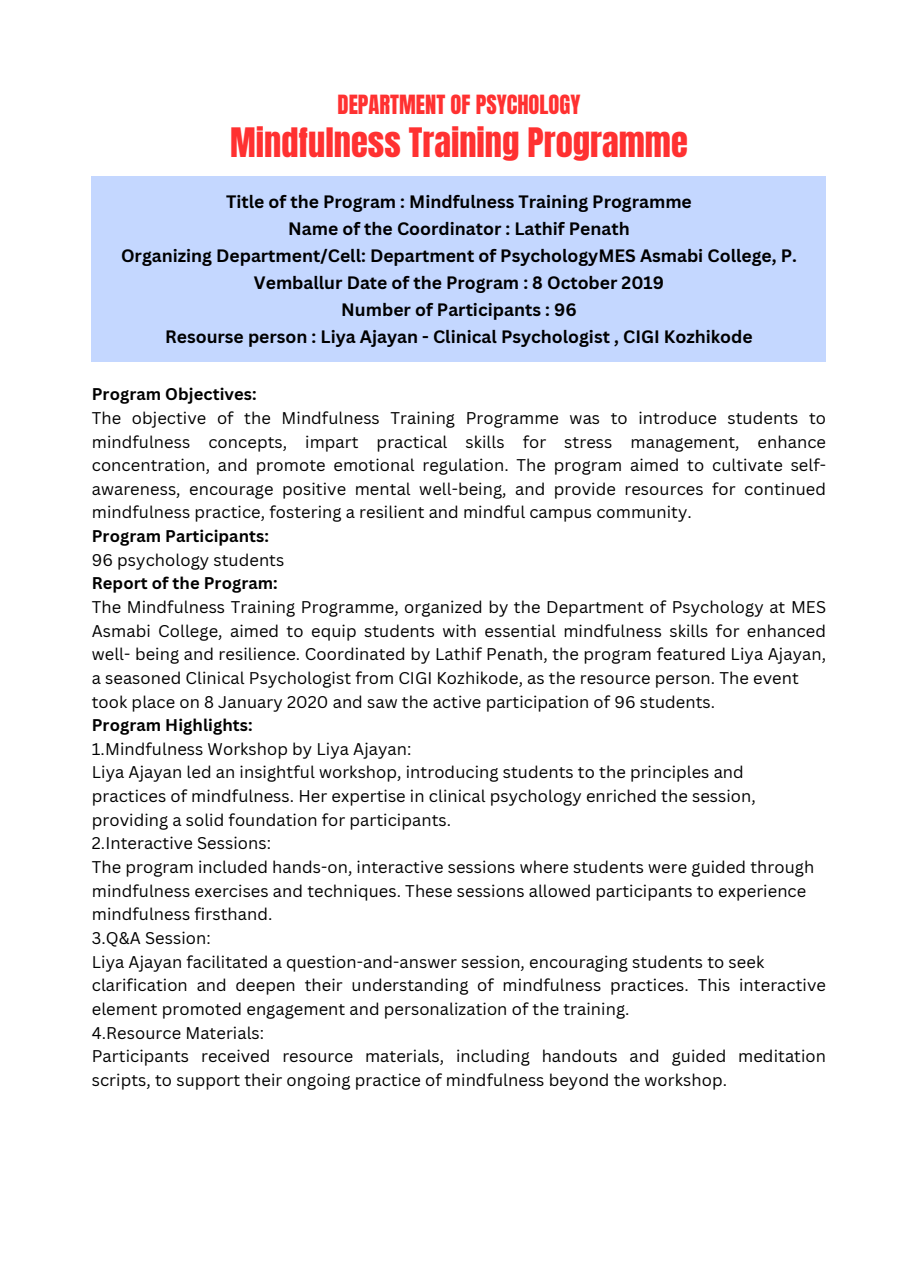
<style>
.page{position:relative;width:918px;height:1263px;background:#fff}
.page>*{position:absolute;margin:0;border:0;box-sizing:border-box;transform-origin:0 0}
.t1{font:34.5px "Anton";color:#ff3131}
.t2{font:22.5px "Anton";color:#ff3131}
.t3{font:700 17.55px/27px "Canva Sans";color:#000;text-align:center}
.t4{font:16.5px/23.7px "Canva Sans";letter-spacing:.005em;color:#000;text-align:justify}
.t5{font:700 16.5px "Canva Sans";letter-spacing:.005em;color:#000}
</style>
<div class="page">
<div style="left:92px;top:177px;width:734px;height:185px;background:#c4d7ff"></div>
<h2 class="t2" style="left:338px;top:89px;width:244px">DEPARTMENT OF PSYCHOLOGY</h2>
<h1 class="t1" style="left:230px;top:118px;width:459px">Mindfulness Training Programme</h1>
<p class="t3" style="left:121px;top:188px;width:677px">Title of the Program : Mindfulness Training Programme<br>Name of the Coordinator : Lathif Penath<br>Organizing Department/Cell: Department of PsychologyMES Asmabi College, P.<br>Vemballur Date of the Program : 8 October 2019<br>Number of Participants : 96<br>Resourse person : Liya Ajayan - Clinical Psychologist , CIGI Kozhikode</p>
<h2 class="t5" style="left:92px;top:382px;width:166px">Program Objectives:</h2>
<p class="t4" style="left:92px;top:405px;width:736px">The objective of the Mindfulness Training Programme was to introduce students to mindfulness concepts, impart practical skills for stress management, enhance concentration, and promote emotional regulation. The program aimed to cultivate self&shy;awareness, encourage positive mental well-being, and provide resources for continued mindfulness practice, fostering a resilient and mindful campus community.</p>
<p class="t5" style="left:92px;top:524px;width:179px">Program Participants:</p>
<p class="t4" style="left:92px;top:547px;width:194px">96 psychology students</p>
<p class="t5" style="left:92px;top:571px;width:188px">Report of the Program:</p>
<p class="t4" style="left:92px;top:594px;width:736px">The Mindfulness Training Programme, organized by the Department of Psychology at MES Asmabi College, aimed to equip students with essential mindfulness skills for enhanced well- being and resilience. Coordinated by Lathif Penath, the program featured Liya Ajayan, a seasoned Clinical Psychologist from CIGI Kozhikode, as the resource person. The event</p>
<p class="t4" style="left:92px;top:689px;width:625px">took place on 8 January 2020 and saw the active participation of 96 students.</p>
<p class="t5" style="left:92px;top:713px;width:162px">Program Highlights:</p>
<p class="t4" style="left:92px;top:736px;width:321px">1.Mindfulness Workshop by Liya Ajayan:</p>
<p class="t4" style="left:92px;top:760px;width:654px">Liya Ajayan led an insightful workshop, introducing students to the principles and</p>
<p class="t4" style="left:92px;top:783px;width:666px">practices of mindfulness. Her expertise in clinical psychology enriched the session,</p>
<p class="t4" style="left:92px;top:807px;width:361px">providing a solid foundation for participants.</p>
<p class="t4" style="left:92px;top:831px;width:181px">2.Interactive Sessions:</p>
<p class="t4" style="left:92px;top:854px;width:724px">The program included hands-on, interactive sessions where students were guided through</p>
<p class="t4" style="left:92px;top:878px;width:716px">mindfulness exercises and techniques. These sessions allowed participants to experience</p>
<p class="t4" style="left:92px;top:902px;width:182px">mindfulness firsthand.</p>
<p class="t4" style="left:92px;top:925px;width:121px">3.Q&amp;A Session:</p>
<p class="t4" style="left:92px;top:949px;width:674px">Liya Ajayan facilitated a question-and-answer session, encouraging students to seek</p>
<p class="t4" style="left:92px;top:972px;width:736px">clarification and deepen their understanding of mindfulness practices. This interactive element promoted engagement and personalization of the training.</p>
<p class="t4" style="left:92px;top:1020px;width:174px">4.Resource Materials:</p>
<p class="t4" style="left:92px;top:1043px;width:736px">Participants received resource materials, including handouts and guided meditation scripts, to support their ongoing practice of mindfulness beyond the workshop.</p>
</div>
